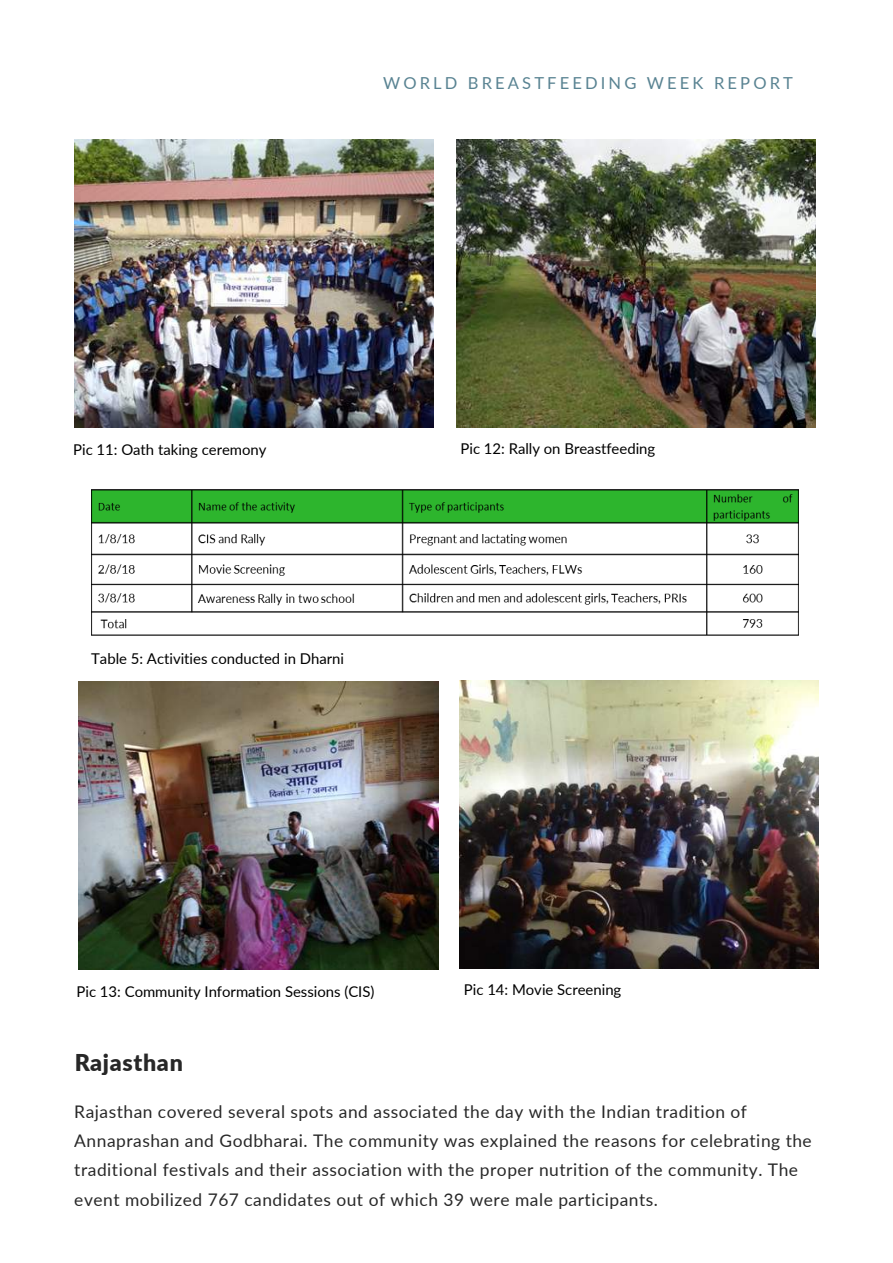
<style>
.page{position:relative;width:893px;height:1263px;background:#fff}
.page>*{position:absolute;margin:0;border:0;box-sizing:border-box;transform-origin:0 0}
.t1{font:900 23.25px "Lato";letter-spacing:.03em;color:#000}
.t2{font:17.4px/29.2px "Lato";letter-spacing:.03em;color:#000}
.t3{font:16.5px "Lato";letter-spacing:.19em;color:#598392}
.t4{font:14.85px "Lato";color:#000}
</style>
<div class="page">
<img style="left:456px;top:140px;width:359px;height:288px">
<img style="left:74px;top:140px;width:359px;height:288px">
<img style="left:79px;top:681px;width:359px;height:288px">
<img style="left:459px;top:680px;width:360px;height:288px">
<img style="left:91px;top:489px;width:707px;height:147px">
<p class="t3" style="left:383px;top:73px;width:411px">WORLD BREASTFEEDING WEEK REPORT</p>
<p class="t4" style="left:73px;top:440px;width:195px">Pic 11: Oath taking ceremony</p>
<p class="t4" style="left:461px;top:439px;width:196px">Pic 12: Rally on Breastfeeding</p>
<p class="t4" style="left:91px;top:650px;width:254px">Table 5: Activities conducted in Dharni</p>
<p class="t4" style="left:77px;top:982px;width:299px">Pic 13: Community Information Sessions (CIS)</p>
<p class="t4" style="left:464px;top:981px;width:159px">Pic 14: Movie Screening</p>
<h1 class="t1" style="left:74px;top:1048px;width:110px">Rajasthan</h1>
<p class="t2" style="left:74px;top:1096px;width:739px">Rajasthan covered several spots and associated the day with the Indian tradition of Annaprashan and Godbharai. The community was explained the reasons for celebrating the traditional festivals and their association with the proper nutrition of the community. The event mobilized 767 candidates out of which 39 were male participants.</p>
</div>
